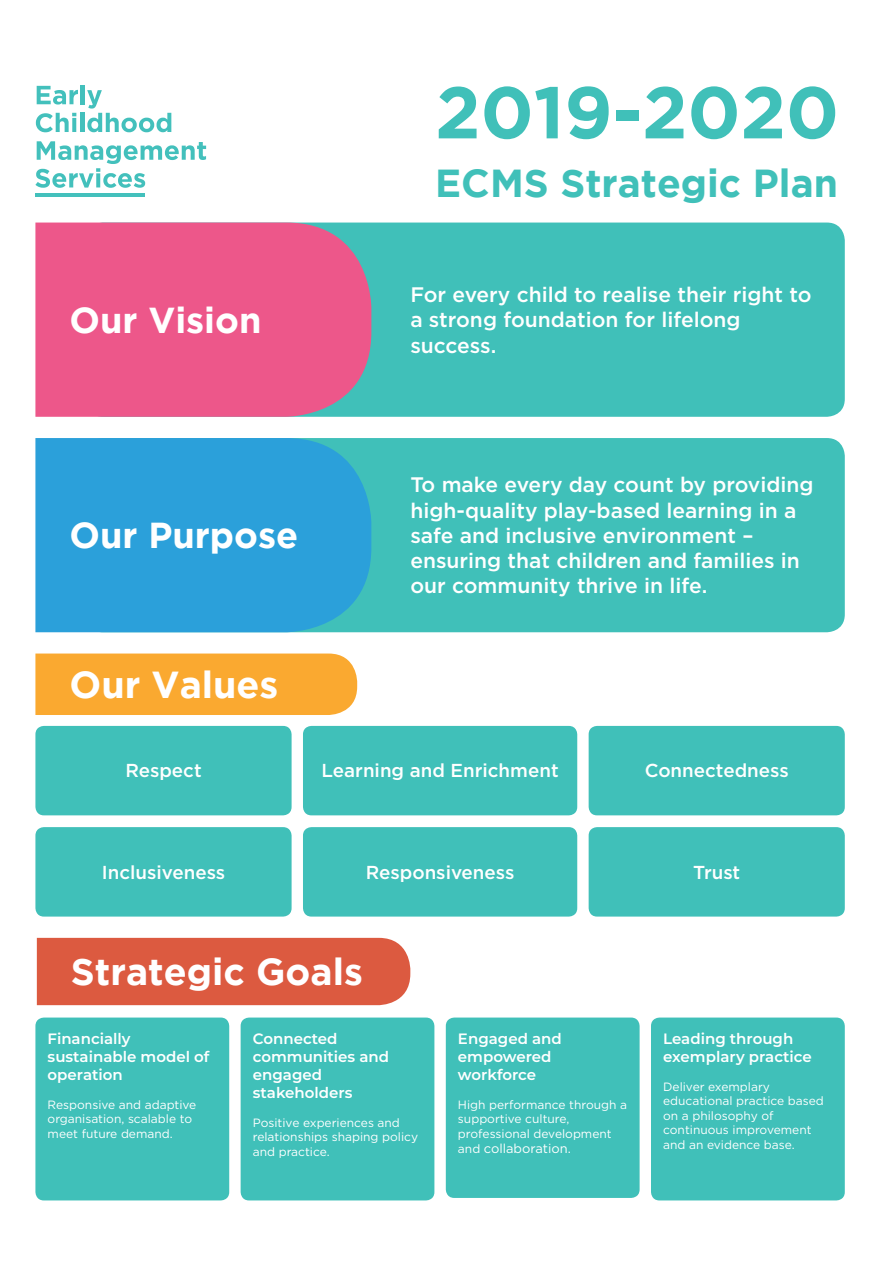
<style>
.page{position:relative;width:893px;height:1263px;background:#fff}
.page>*{position:absolute;margin:0;border:0;box-sizing:border-box;transform-origin:0 0}
.t1{font:700 73.05px "Gotham";letter-spacing:-.005em;color:#40c0b9}
.t2{font:700 39px "Gotham";color:#40c0b9}
.t3{font:700 37.5px "Gotham";color:#fff}
.t4{font:700 36px "Gotham";color:#fff}
.t5{font:500 21px/25.2px "Gotham";color:#fff}
.t6{font:500 18.75px "Gotham";color:#fff}
.t7{font:600 15px/18px "Montserrat";color:#fff}
.t8{font:12.9px "Gotham";color:#fff}
.t9{font:12px/14.4px "Gotham";color:#fff}
.s1{font-size:12px}
</style>
<div class="page">
<svg style="left:37px;top:86px;width:41px;height:19px"></svg>
<hr style="left:81px;top:85px;width:4px;height:19px;background:#43c0bc">
<svg style="left:36px;top:113px;width:40px;height:19px"></svg>
<hr style="left:80px;top:113px;width:4px;height:19px;background:#43c0bc">
<svg style="left:87px;top:90px;width:84px;height:42px"></svg>
<svg style="left:35px;top:141px;width:171px;height:47px"></svg>
<hr style="left:36px;top:194px;width:109px;height:3px;background:#43c0bc">
<div style="left:85px;top:223px;width:760px;height:194px;background:#40c0b9;border-radius:18px"></div>
<svg style="left:35px;top:223px;width:336px;height:194px;background:#e85d8d"></svg>
<div style="left:85px;top:438px;width:760px;height:194px;background:#40c0b9;border-radius:18px"></div>
<svg style="left:35px;top:438px;width:336px;height:194px;background:#2fa2d9"></svg>
<div style="left:35px;top:726px;width:257px;height:89px;background:#40c0b9;border-radius:9px"></div>
<div style="left:303px;top:726px;width:274px;height:89px;background:#40c0b9;border-radius:9px"></div>
<div style="left:589px;top:726px;width:256px;height:89px;background:#40c0b9;border-radius:9px"></div>
<div style="left:35px;top:827px;width:257px;height:89px;background:#40c0b9;border-radius:9px"></div>
<div style="left:303px;top:827px;width:274px;height:89px;background:#40c0b9;border-radius:9px"></div>
<div style="left:589px;top:827px;width:256px;height:89px;background:#40c0b9;border-radius:9px"></div>
<div style="left:35px;top:653px;width:322px;height:62px;background:#faa930"></div>
<div style="left:35px;top:1017px;width:194px;height:183px;background:#40c0b9;border-radius:9px"></div>
<div style="left:241px;top:1017px;width:193px;height:183px;background:#40c0b9;border-radius:9px"></div>
<div style="left:446px;top:1017px;width:194px;height:181px;background:#40c0b9;border-radius:9px"></div>
<div style="left:651px;top:1017px;width:194px;height:183px;background:#40c0b9;border-radius:9px"></div>
<div style="left:37px;top:938px;width:373px;height:67px;background:#dc5a40"></div>
<h3 class="t4" style="left:69px;top:299px;width:194px">Our Vision</h3>
<h3 class="t4" style="left:69px;top:515px;width:230px">Our Purpose</h3>
<h3 class="t3" style="left:69px;top:663px;width:210px">Our Values</h3>
<h1 class="t1" style="left:435px;top:70px;width:405px">2019-2020</h1>
<h2 class="t2" style="left:435px;top:160px;width:404px">ECMS Strategic Plan</h2>
<h3 class="t5" style="left:410px;top:282px;width:403px">For every child to realise their right to a strong foundation for lifelong success.</h3>
<h3 class="t5" style="left:410px;top:472px;width:405px">To make every day count by providing high-quality play-based learning in a safe and inclusive environment – ensuring that children and families in our community thrive in life.</h3>
<h3 class="t6" style="left:125px;top:760px;width:78px">Respect</h3>
<h3 class="t6" style="left:321px;top:760px;width:239px">Learning and Enrichment</h3>
<h3 class="t6" style="left:645px;top:760px;width:146px">Connectedness</h3>
<h3 class="t6" style="left:102px;top:861px;width:125px">Inclusiveness</h3>
<h3 class="t6" style="left:366px;top:861px;width:150px">Responsiveness</h3>
<h3 class="t6" style="left:693px;top:861px;width:49px">Trust</h3>
<h3 class="t3" style="left:71px;top:950px;width:293px">Strategic Goals</h3>
<p class="t7" style="left:48px;top:1029px;width:163px">Financially sustainable model of operation</p>
<p class="t9" style="left:48px;top:1097px;width:150px">Responsive and adaptive organisation, scalable to meet future demand.</p>
<p class="t7" style="left:253px;top:1029px;width:138px">Connected communities and engaged stakeholders</p>
<p class="t9" style="left:253px;top:1115px;width:167px">Positive experiences and relationships shaping policy and practice.</p>
<p class="t7" style="left:458px;top:1029px;width:105px">Engaged and empowered workforce</p>
<p class="t9" style="left:458px;top:1097px;width:171px">High performance through a supportive culture, professional development</p>
<p class="t8" style="left:458px;top:1142px;width:114px"><span class="s1">and</span> collaboration.</p>
<p class="t7" style="left:663px;top:1029px;width:150px">Leading through exemplary practice</p>
<p class="t9" style="left:663px;top:1079px;width:162px">Deliver exemplary educational practice based on a philosophy of continuous improvement and an evidence base.</p>
</div>
